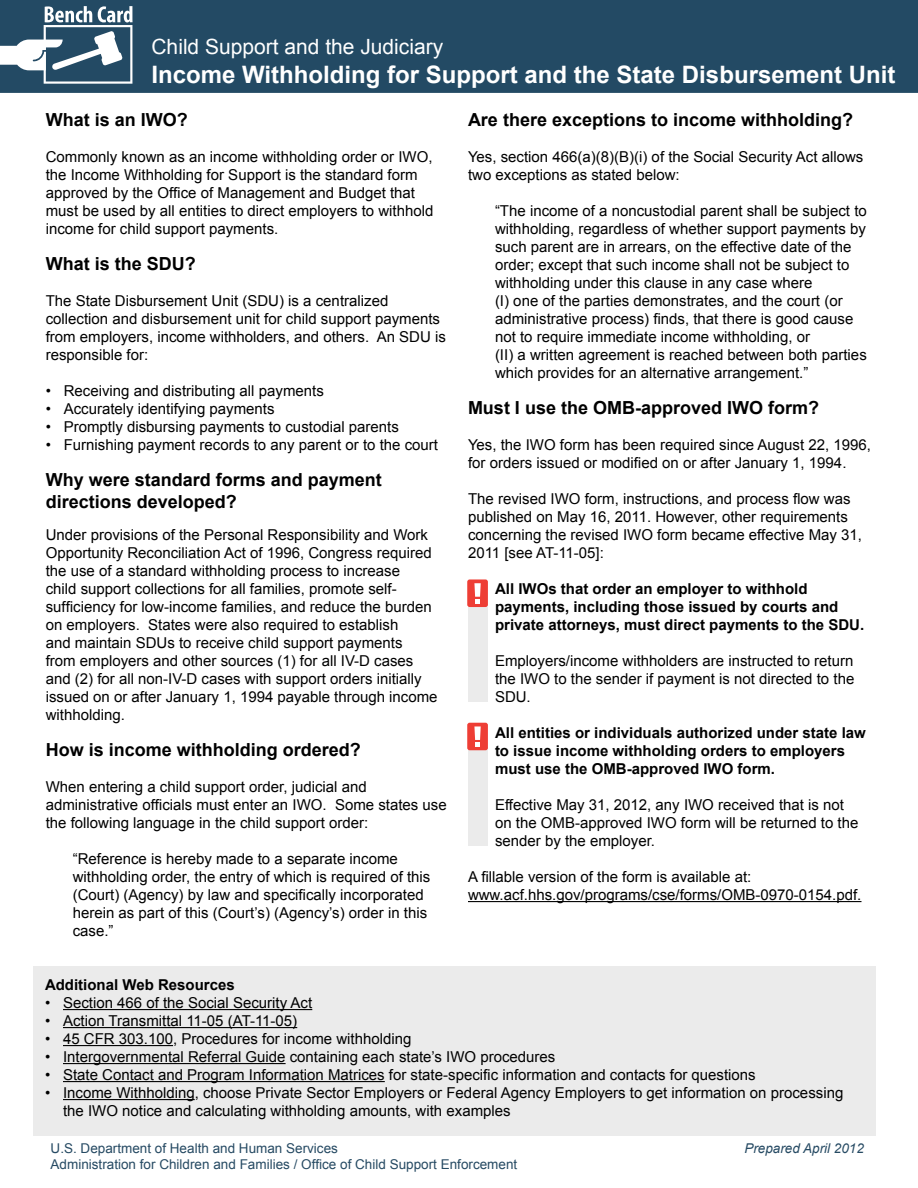
<style>
.page{position:relative;width:918px;height:1188px;background:#fff}
.page>*{position:absolute;margin:0;border:0;box-sizing:border-box;transform-origin:0 0}
.t1{font:700 24px "Arial";color:#fff}
.t2{font:21px "Arial";color:#fff}
.heading{font:700 18px/21.6px "Arial";color:#000}
.article_text{font:15px/18px "Arial";color:#000}
.indented_article_tex{font:15px/18px "Arial";color:#000}
.indented_article_tex-2{font:700 15px/18px "Arial";color:#000}
.heading-2{font:15px/18px "Arial";color:#000}
.sub_heading{font:15px/18px "Arial";color:#000}
.sub_heading-2{font:700 15px "Arial";color:#000}
.t3{font:13.5px/16.2px "Arial";color:#264a63}
.t4{font:italic 13.5px "Arial";color:#264a63}
</style>
<div class="page">
<div style="left:0;top:0;width:918px;height:93px;background:#234a64"></div>
<svg style="left:127px;top:13px;width:2px;height:7px"></svg>
<svg style="left:33px;top:27px;width:97px;height:54px"></svg>
<svg style="left:48px;top:9px;width:3px;height:11px"></svg>
<div style="left:33px;top:966px;width:843px;height:170px;background:#ebebeb"></div>
<hr style="left:468px;top:901px;width:394px;height:1px;background:#000">
<hr style="left:63px;top:1009px;width:249px;height:1px;background:#000">
<hr style="left:63px;top:1027px;width:234px;height:1px;background:#000">
<hr style="left:63px;top:1045px;width:110px;height:1px;background:#000">
<hr style="left:63px;top:1063px;width:223px;height:1px;background:#000">
<hr style="left:63px;top:1081px;width:322px;height:1px;background:#000">
<hr style="left:63px;top:1099px;width:132px;height:1px;background:#000">
<div style="left:468px;top:604px;width:20px;height:98px;background:#ebebeb"></div>
<div style="left:468px;top:747px;width:20px;height:99px;background:#ebebeb"></div>
<div style="left:467px;top:579px;width:21px;height:28px;background:#ee3e35;border-radius:2px"></div>
<svg style="left:474px;top:583px;width:7px;height:20px"></svg>
<div style="left:467px;top:723px;width:21px;height:27px;background:#ee3e35;border-radius:2px"></div>
<svg style="left:474px;top:726px;width:7px;height:21px"></svg>
<h2 class="t2" style="left:152px;top:33px;width:293px">Child Support and the Judiciary</h2>
<h1 class="t1" style="left:152px;top:59px;width:745px">Income Withholding for Support and the State Disbursement Unit</h1>
<p class="heading" style="left:46px;top:109px;width:144px">What is an IWO?</p>
<p class="heading-2" style="left:46px;top:148px;width:389px">Commonly known as an income withholding order or IWO, the Income Withholding for Support is the standard form approved by the Office of Management and Budget that must be used by all entities to direct employers to withhold income for child support payments.</p>
<p class="heading" style="left:46px;top:253px;width:152px">What is the SDU?</p>
<p class="article_text" style="left:46px;top:292px;width:402px">The State Disbursement Unit (SDU) is a centralized collection and disbursement unit for child support payments from employers, income withholders, and others. An SDU is responsible for:</p>
<p class="article_text" style="left:46px;top:382px;width:280px">• Receiving and distributing all payments</p>
<p class="article_text" style="left:46px;top:400px;width:230px">• Accurately identifying payments</p>
<p class="article_text" style="left:46px;top:418px;width:355px">• Promptly disbursing payments to custodial parents</p>
<p class="article_text" style="left:46px;top:436px;width:394px">• Furnishing payment records to any parent or to the court</p>
<p class="heading" style="left:46px;top:469px;width:338px">Why were standard forms and payment directions developed?</p>
<p class="article_text" style="left:46px;top:526px;width:393px">Under provisions of the Personal Responsibility and Work Opportunity Reconciliation Act of 1996, Congress required the use of a standard withholding process to increase<br>child support collections for all families, promote self&shy;sufficiency for low-income families, and reduce the burden on employers. States were also required to establish<br>and maintain SDUs to receive child support payments<br>from employers and other sources (1) for all IV-D cases and (2) for all non-IV-D cases with support orders initially issued on or after January 1, 1994 payable through income withholding.</p>
<p class="heading" style="left:46px;top:739px;width:317px">How is income withholding ordered?</p>
<p class="article_text" style="left:46px;top:778px;width:402px">When entering a child support order, judicial and administrative officials must enter an IWO. Some states use the following language in the child support order:</p>
<p class="indented_article_tex" style="left:73px;top:850px;width:359px">“Reference is hereby made to a separate income withholding order, the entry of which is required of this (Court) (Agency) by law and specifically incorporated herein as part of this (Court’s) (Agency’s) order in this case.”</p>
<p class="heading" style="left:468px;top:109px;width:387px">Are there exceptions to income withholding?</p>
<p class="article_text" style="left:468px;top:148px;width:397px">Yes, section 466(a)(8)(B)(i) of the Social Security Act allows two exceptions as stated below:</p>
<p class="indented_article_tex" style="left:495px;top:202px;width:373px">“The income of a noncustodial parent shall be subject to withholding, regardless of whether support payments by such parent are in arrears, on the effective date of the order; except that such income shall not be subject to withholding under this clause in any case where</p>
<p class="indented_article_tex" style="left:495px;top:292px;width:360px">(I) one of the parties demonstrates, and the court (or administrative process) finds, that there is good cause not to require immediate income withholding, or</p>
<p class="indented_article_tex" style="left:495px;top:346px;width:373px">(II) a written agreement is reached between both parties which provides for an alternative arrangement.”</p>
<p class="heading" style="left:468px;top:397px;width:353px">Must I use the OMB-approved IWO form?</p>
<p class="article_text" style="left:468px;top:436px;width:405px">Yes, the IWO form has been required since August 22, 1996, for orders issued or modified on or after January 1, 1994.</p>
<p class="article_text" style="left:468px;top:490px;width:396px">The revised IWO form, instructions, and process flow was published on May 16, 2011. However, other requirements concerning the revised IWO form became effective May 31, 2011 [see AT-11-05]:</p>
<p class="indented_article_tex-2" style="left:495px;top:580px;width:371px">All IWOs that order an employer to withhold payments, including those issued by courts and private attorneys, must direct payments to the SDU.</p>
<p class="indented_article_tex" style="left:495px;top:652px;width:361px;text-align:justify">Employers/income withholders are instructed to return the IWO to the sender if payment is not directed to the SDU.</p>
<p class="indented_article_tex-2" style="left:495px;top:724px;width:372px">All entities or individuals authorized under state law to issue income withholding orders to employers must use the OMB-approved IWO form.</p>
<p class="indented_article_tex" style="left:495px;top:796px;width:365px">Effective May 31, 2012, any IWO received that is not on the OMB-approved IWO form will be returned to the sender by the employer.</p>
<p class="sub_heading" style="left:468px;top:868px;width:395px">A fillable version of the form is available at: www.acf.hhs.gov/programs/cse/forms/OMB-0970-0154.pdf.</p>
<p class="sub_heading-2" style="left:45px;top:975px;width:191px">Additional Web Resources</p>
<p class="article_text" style="left:45px;top:994px;width:269px">• Section 466 of the Social Security Act</p>
<p class="article_text" style="left:45px;top:1012px;width:254px">• Action Transmittal 11-05 (AT-11-05)</p>
<p class="article_text" style="left:45px;top:1030px;width:368px">• 45 CFR 303.100, Procedures for income withholding</p>
<p class="article_text" style="left:45px;top:1048px;width:512px">• Intergovernmental Referral Guide containing each state’s IWO procedures</p>
<p class="article_text" style="left:45px;top:1066px;width:712px">• State Contact and Program Information Matrices for state-specific information and contacts for questions</p>
<p class="article_text" style="left:63px;top:1084px;width:782px;text-indent:-18px">• Income Withholding, choose Private Sector Employers or Federal Agency Employers to get information on processing the IWO notice and calculating withholding amounts, with examples</p>
<p class="t3" style="left:51px;top:1140px;width:468px">U.S. Department of Health and Human Services<br>Administration for Children and Families / Office of Child Support Enforcement</p>
<p class="t4" style="left:744px;top:1139px;width:121px">Prepared April 2012</p>
</div>
